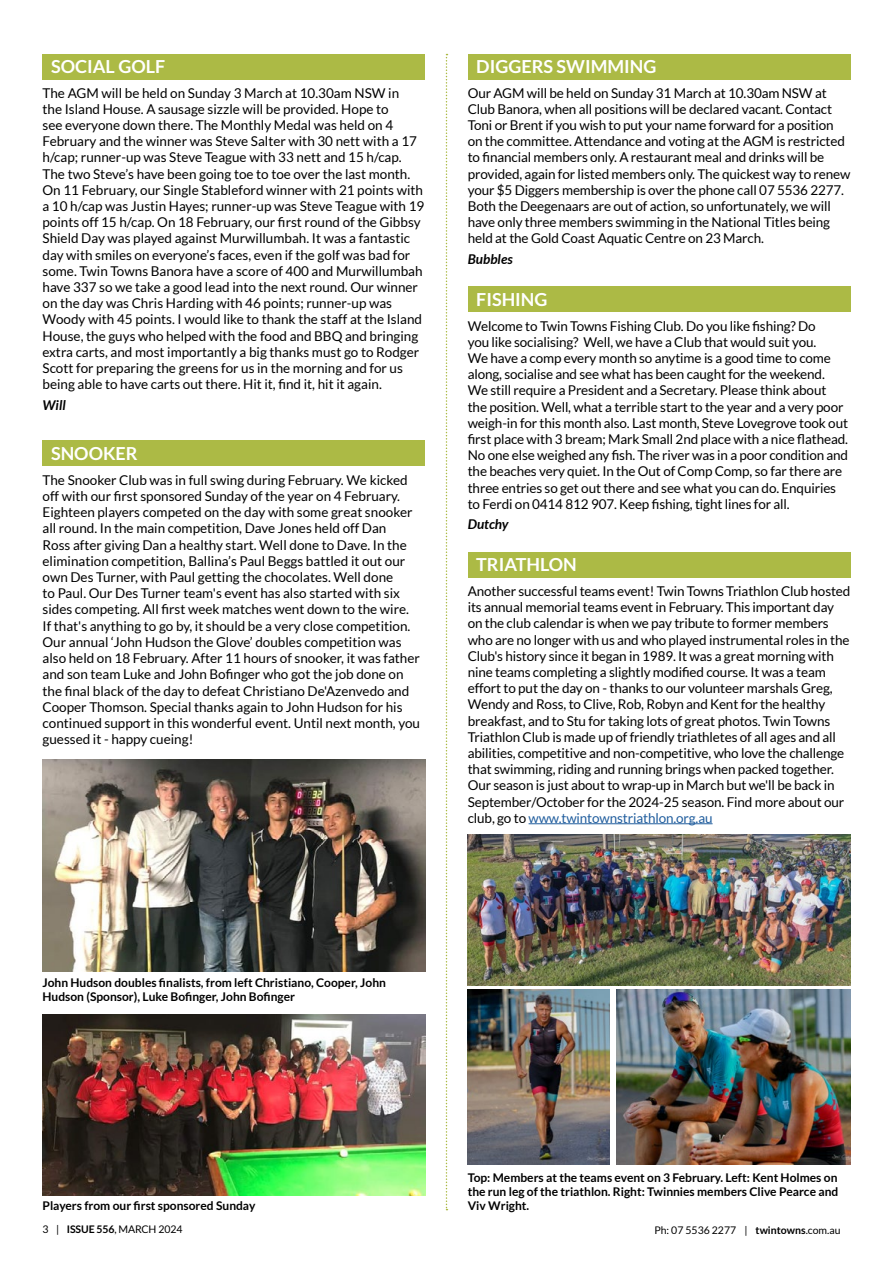
<style>
.page{position:relative;width:893px;height:1263px;background:#fff}
.page>*{position:absolute;margin:0;border:0;box-sizing:border-box;transform-origin:0 0}
.t1{font:700 18px "Lato";color:#fff}
.t2{font:13.5px/16.2px "Lato";letter-spacing:-.01em;color:#000}
.t3{font:italic 700 13.5px "Lato";color:#000}
.t4{font:700 12px/14.4px "Lato";color:#000}
.t5{font:10.5px "Lato";color:#000}
.s1{color:#215e9e}
.s2{font-weight:700}
</style>
<div class="page">
<div style="left:468px;top:552px;width:382px;height:26px;background:#acba45"></div>
<div style="left:468px;top:286px;width:382px;height:26px;background:#acba45"></div>
<div style="left:468px;top:54px;width:382px;height:25px;background:#acba45"></div>
<div style="left:43px;top:54px;width:382px;height:25px;background:#acba45"></div>
<div style="left:43px;top:440px;width:382px;height:25px;background:#acba45"></div>
<svg style="left:446px;top:54px;width:1px;height:1156px"></svg>
<hr style="left:529px;top:823px;width:184px;height:1px;background:#215e9e">
<img style="left:43px;top:760px;width:382px;height:212px">
<img style="left:43px;top:1015px;width:382px;height:180px">
<img style="left:468px;top:834px;width:382px;height:152px">
<img style="left:468px;top:989px;width:142px;height:175px">
<img style="left:617px;top:989px;width:233px;height:175px">
<h1 class="t1" style="left:51px;top:56px;width:116px">SOCIAL GOLF</h1>
<p class="t2" style="left:43px;top:84px;width:383px">The AGM will be held on Sunday 3 March at 10.30am NSW in<br>the Island House. A sausage sizzle will be provided. Hope to<br>see everyone down there. The Monthly Medal was held on 4<br>February and the winner was Steve Salter with 30 nett with a 17 h/cap; runner-up was Steve Teague with 33 nett and 15 h/cap.<br>The two Steve’s have been going toe to toe over the last month.<br>On 11 February, our Single Stableford winner with 21 points with a 10 h/cap was Justin Hayes; runner-up was Steve Teague with 19 points off 15 h/cap. On 18 February, our first round of the Gibbsy Shield Day was played against Murwillumbah. It was a fantastic day with smiles on everyone’s faces, even if the golf was bad for some. Twin Towns Banora have a score of 400 and Murwillumbah have 337 so we take a good lead into the next round. Our winner on the day was Chris Harding with 46 points; runner-up was Woody with 45 points. I would like to thank the staff at the Island House, the guys who helped with the food and BBQ and bringing extra carts, and most importantly a big thanks must go to Rodger Scott for preparing the greens for us in the morning and for us being able to have carts out there. Hit it, find it, hit it again.</p>
<p class="t3" style="left:43px;top:397px;width:25px">Will</p>
<h1 class="t1" style="left:51px;top:443px;width:88px">SNOOKER</h1>
<p class="t2" style="left:43px;top:472px;width:379px">The Snooker Club was in full swing during February. We kicked off with our first sponsored Sunday of the year on 4 February.<br>Eighteen players competed on the day with some great snooker all round. In the main competition, Dave Jones held off Dan<br>Ross after giving Dan a healthy start. Well done to Dave. In the elimination competition, Ballina’s Paul Beggs battled it out our own Des Turner, with Paul getting the chocolates. Well done<br>to Paul. Our Des Turner team's event has also started with six sides competing. All first week matches went down to the wire.<br>If that's anything to go by, it should be a very close competition.<br>Our annual ‘John Hudson the Glove’ doubles competition was also held on 18 February. After 11 hours of snooker, it was father and son team Luke and John Bofinger who got the job done on the final black of the day to defeat Christiano De'Azenvedo and Cooper Thomson. Special thanks again to John Hudson for his continued support in this wonderful event. Until next month, you guessed it - happy cueing!</p>
<h1 class="t1" style="left:476px;top:56px;width:182px">DIGGERS SWIMMING</h1>
<p class="t2" style="left:468px;top:84px;width:384px">Our AGM will be held on Sunday 31 March at 10.30am NSW at Club Banora, when all positions will be declared vacant. Contact Toni or Brent if you wish to put your name forward for a position on the committee. Attendance and voting at the AGM is restricted to financial members only. A restaurant meal and drinks will be provided, again for listed members only. The quickest way to renew your $5 Diggers membership is over the phone call 07 5536 2277.<br>Both the Deegenaars are out of action, so unfortunately, we will have only three members swimming in the National Titles being held at the Gold Coast Aquatic Centre on 23 March.</p>
<p class="t3" style="left:468px;top:251px;width:46px">Bubbles</p>
<h1 class="t1" style="left:476px;top:289px;width:73px">FISHING</h1>
<p class="t2" style="left:468px;top:317px;width:382px">Welcome to Twin Towns Fishing Club. Do you like fishing? Do<br>you like socialising? Well, we have a Club that would suit you.<br>We have a comp every month so anytime is a good time to come along, socialise and see what has been caught for the weekend.<br>We still require a President and a Secretary. Please think about the position. Well, what a terrible start to the year and a very poor weigh-in for this month also. Last month, Steve Lovegrove took out first place with 3 bream; Mark Small 2nd place with a nice flathead.<br>No one else weighed any fish. The river was in a poor condition and the beaches very quiet. In the Out of Comp Comp, so far there are three entries so get out there and see what you can do. Enquiries to Ferdi on 0414 812 907. Keep fishing, tight lines for all.</p>
<p class="t3" style="left:468px;top:517px;width:42px">Dutchy</p>
<h1 class="t1" style="left:476px;top:554px;width:102px">TRIATHLON</h1>
<p class="t2" style="left:468px;top:583px;width:384px">Another successful teams event! Twin Towns Triathlon Club hosted its annual memorial teams event in February. This important day on the club calendar is when we pay tribute to former members who are no longer with us and who played instrumental roles in the Club's history since it began in 1989. It was a great morning with nine teams completing a slightly modified course. It was a team effort to put the day on - thanks to our volunteer marshals Greg, Wendy and Ross, to Clive, Rob, Robyn and Kent for the healthy breakfast, and to Stu for taking lots of great photos. Twin Towns Triathlon Club is made up of friendly triathletes of all ages and all abilities, competitive and non-competitive, who love the challenge that swimming, riding and running brings when packed together.<br>Our season is just about to wrap-up in March but we'll be back in September/October for the 2024-25 season. Find more about our club, go to <span class="s1">www.twintownstriathlon.org.au</span></p>
<p class="t4" style="left:43px;top:975px;width:345px">John Hudson doubles finalists, from left Christiano, Cooper, John<br>Hudson (Sponsor), Luke Bofinger, John Bofinger</p>
<p class="t4" style="left:468px;top:1170px;width:372px">Top: Members at the teams event on 3 February. Left: Kent Holmes on the run leg of the triathlon. Right: Twinnies members Clive Pearce and</p>
<p class="t4" style="left:43px;top:1198px;width:215px">Players from our first sponsored Sunday</p>
<p class="t4" style="left:468px;top:1198px;width:63px">Viv Wright.</p>
<p class="t5" style="left:43px;top:1224px;width:141px">3 | <span class="s2">ISSUE 556</span>, MARCH 2024</p>
<p class="t5" style="left:654px;top:1224px;width:188px">Ph: 07 5536 2277 | <span class="s2">twintowns</span>.com.au</p>
</div>
